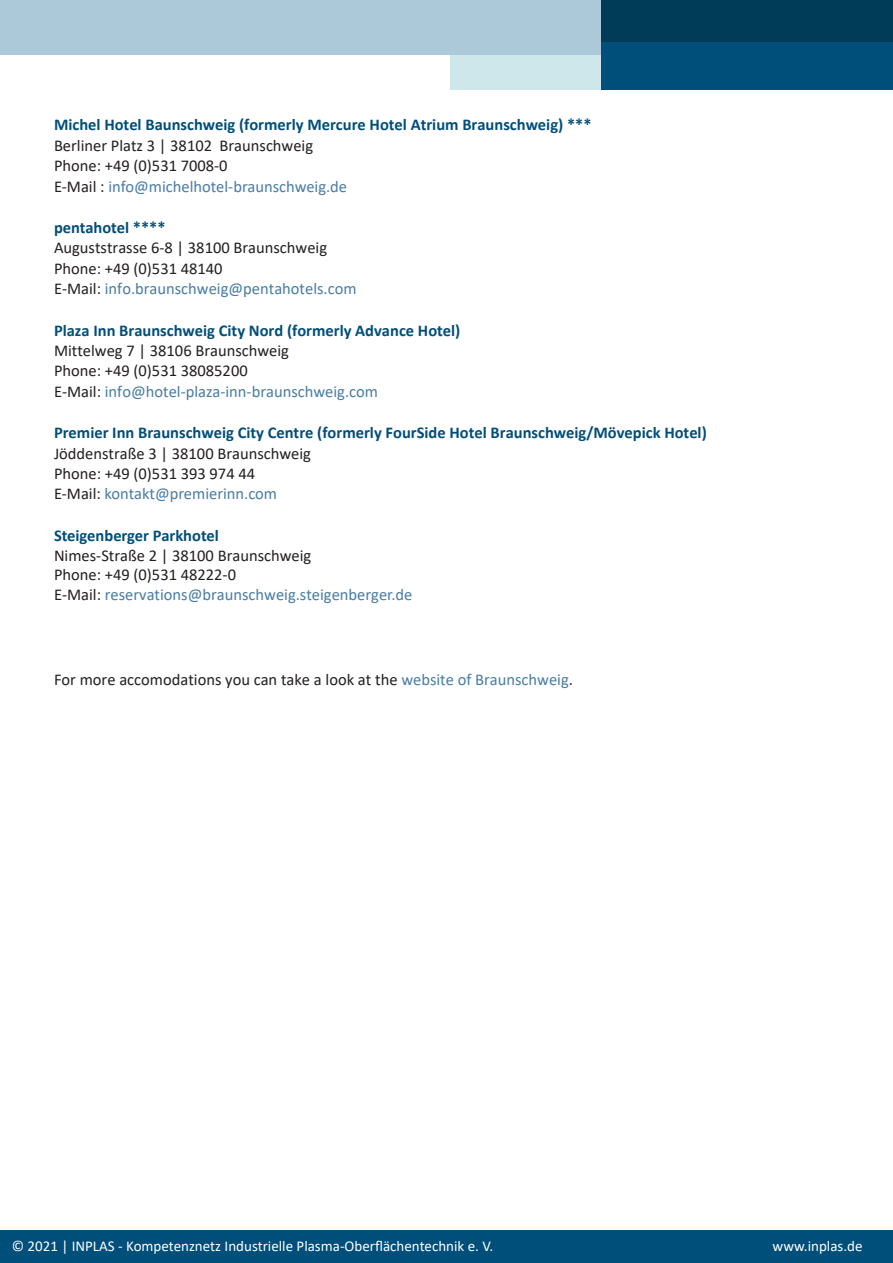
<style>
.page{position:relative;width:893px;height:1263px;background:#fff}
.page>*{position:absolute;margin:0;border:0;box-sizing:border-box;transform-origin:0 0}
.t1{font:16.5px/20.4px "Calibri";color:#231f20}
.t2{font:700 16.5px/20.4px "Calibri";color:#004e7a}
.t3{font:15px "Calibri";color:#fff}
.s1{font-weight:400;color:#231f20}
.s2{font-weight:400;color:#497ca3}
.s3{font-weight:700;color:#004e7a}
.s4{color:#497ca3}
.s5{color:#4a7ca3}
</style>
<div class="page">
<div style="left:450px;top:48px;width:156px;height:41px;background:#cee7ea"></div>
<div style="left:0;top:0;width:606px;height:54px;background:#abc9d9"></div>
<div style="left:602px;top:0;width:291px;height:89px;background:#004e7a"></div>
<div style="left:602px;top:0;width:291px;height:42px;background:#003b57"></div>
<div style="left:0;top:1230px;width:893px;height:33px;background:#004e7a"></div>
<p class="t2" style="left:54px;top:114px;width:539px">Michel Hotel Baunschweig (formerly Mercure Hotel Atrium Braunschweig) *** <span class="s1">Berliner Platz 3 | 38102 Braunschweig<br>Phone: +49 (0)531 7008-0<br>E-Mail :</span> <span class="s2">info@michelhotel-braunschweig.de</span></p>
<p class="t1" style="left:54px;top:217px;width:304px"><span class="s3">pentahotel ****<br></span>Auguststrasse 6-8 | 38100 Braunschweig<br>Phone: +49 (0)531 48140<br>E-Mail: <span class="s4">info.braunschweig@pentahotels.com</span></p>
<p class="t1" style="left:54px;top:319px;width:408px"><span class="s3">Plaza Inn Braunschweig City Nord (formerly Advance Hotel)<br></span>Mittelweg 7 | 38106 Braunschweig<br>Phone: +49 (0)531 38085200<br>E-Mail: <span class="s4">info@hotel-plaza-inn-braunschweig.com</span></p>
<p class="t2" style="left:54px;top:422px;width:654px">Premier Inn Braunschweig City Centre (formerly FourSide Hotel Braunschweig/Mövepick Hotel)<br><span class="s1">Jöddenstraße 3 | 38100 Braunschweig<br>Phone: +49 (0)531 393 974 44<br>E-Mail:</span> <span class="s2">kontakt@premierinn.com</span></p>
<p class="t1" style="left:54px;top:525px;width:360px;line-height:19.8px"><span class="s3">Steigenberger Parkhotel<br></span>Nimes-Straße 2 | 38100 Braunschweig<br>Phone: +49 (0)531 48222-0<br>E-Mail: <span class="s4">reservations@braunschweig.steigenberger.de</span></p>
<p class="t1" style="left:54px;top:669px;width:520px">For more accomodations you can take a look at the <span class="s5">website of Braunschweig</span>.</p>
<p class="t3" style="left:12px;top:1235px;width:483px">© 2021 | INPLAS - Kompetenznetz Industrielle Plasma-Oberflächentechnik e. V.</p>
<p class="t3" style="left:773px;top:1235px;width:91px">www.inplas.de</p>
</div>
